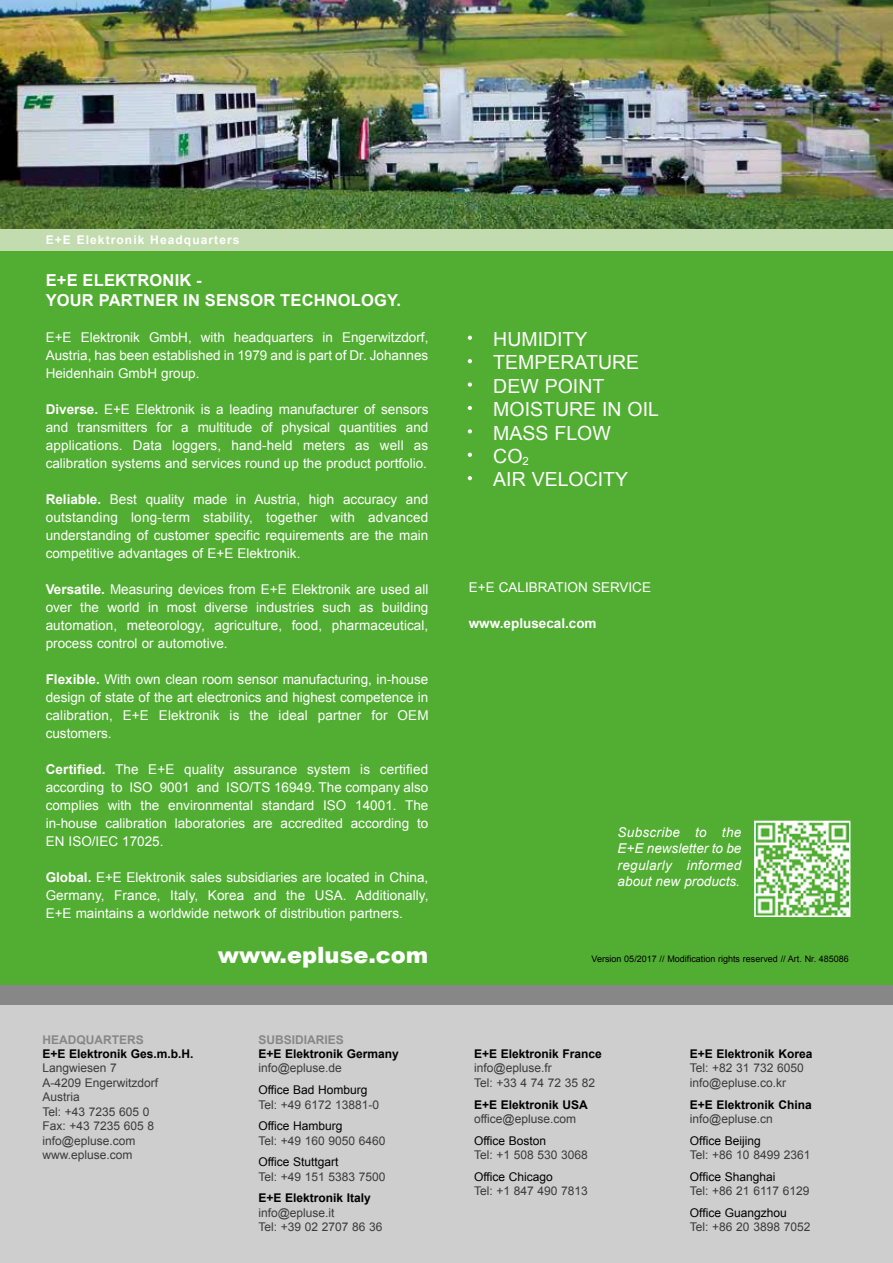
<style>
.page{position:relative;width:893px;height:1263px;background:#fff}
.page>*{position:absolute;margin:0;border:0;box-sizing:border-box;transform-origin:0 0}
.t1{font:900 22.5px "Arial";color:#fff}
.t2{font:19.5px/23.4px "Arial";color:#fff}
.t3{font:700 16.5px/19.8px "Arial";letter-spacing:.01em;color:#fff}
.t4{font:13.5px/18px "Arial";color:#fff;text-align:justify}
.t5{font:italic 13.5px/16.2px "Arial";color:#fff;text-align:justify}
.t6{font:700 13.5px "Arial";color:#fff}
.t7{font:12px/14.4px "Arial";color:#3c3b3b}
.t8{font:700 12px "Arial";color:#000}
.t9{font:12px "Arial";color:#000}
.t10{font:700 12px "Arial";letter-spacing:.09em;color:#fff}
.t11{font:700 12px "Arial";color:#878787}
.t12{font:9px "Arial";color:#000}
.t13{font:7.5px "Arial";color:#000}
.s1{font-weight:700}
</style>
<div class="page">
<div style="left:0;top:995px;width:893px;height:268px;background:#cecece"></div>
<div style="left:0;top:238px;width:893px;height:762px;background:#52ae32"></div>
<img style="left:0;top:0;width:893px;height:230px">
<div style="left:0;top:230px;width:893px;height:21px;background:#c2dbaf"></div>
<div style="left:0;top:985px;width:893px;height:20px;background:#878787"></div>
<img style="left:757px;top:824px;width:90px;height:90px">
<div style="left:754px;top:821px;width:96px;height:96px;border:2px solid #fff"></div>
<svg style="left:468px;top:336px;width:4px;height:4px"></svg>
<svg style="left:468px;top:359px;width:4px;height:4px"></svg>
<svg style="left:468px;top:382px;width:4px;height:5px"></svg>
<svg style="left:468px;top:406px;width:4px;height:4px"></svg>
<svg style="left:468px;top:429px;width:4px;height:4px"></svg>
<svg style="left:468px;top:453px;width:4px;height:4px"></svg>
<svg style="left:468px;top:476px;width:4px;height:4px"></svg>
<p class="t10" style="left:46px;top:231px;width:195px">E+E Elektronik Headquarters</p>
<p class="t3" style="left:46px;top:271px;width:357px">E+E ELEKTRONIK -<br>YOUR PARTNER IN SENSOR TECHNOLOGY.</p>
<p class="t4" style="left:46px;top:328px;width:384px">E+E Elektronik GmbH, with headquarters in Engerwitzdorf, Austria, has been established in 1979 and is part of Dr. Johannes Heidenhain GmbH group.</p>
<p class="t4" style="left:46px;top:400px;width:384px"><span class="s1">Diverse.</span> E+E Elektronik is a leading manufacturer of sensors and transmitters for a multitude of physical quantities and applications. Data loggers, hand-held meters as well as calibration systems and services round up the product portfolio.</p>
<p class="t4" style="left:46px;top:490px;width:384px"><span class="s1">Reliable.</span> Best quality made in Austria, high accuracy and outstanding long-term stability, together with advanced understanding of customer specific requirements are the main competitive advantages of E+E Elektronik.</p>
<p class="t4" style="left:46px;top:580px;width:384px"><span class="s1">Versatile.</span> Measuring devices from E+E Elektronik are used all over the world in most diverse industries such as building automation, meteorology, agriculture, food, pharmaceutical, process control or automotive.</p>
<p class="t4" style="left:46px;top:670px;width:384px"><span class="s1">Flexible.</span> With own clean room sensor manufacturing, in-house design of state of the art electronics and highest competence in calibration, E+E Elektronik is the ideal partner for OEM customers.</p>
<p class="t4" style="left:46px;top:760px;width:384px"><span class="s1">Certified.</span> The E+E quality assurance system is certified according to ISO 9001 and ISO/TS 16949. The company also complies with the environmental standard ISO 14001. The in-house calibration laboratories are accredited according to EN ISO/IEC 17025.</p>
<p class="t4" style="left:46px;top:868px;width:384px"><span class="s1">Global.</span> E+E Elektronik sales subsidiaries are located in China, Germany, France, Italy, Korea and the USA. Additionally, E+E maintains a worldwide network of distribution partners.</p>
<h1 class="t1" style="left:218px;top:938px;width:212px">www.epluse.com</h1>
<p class="t11" style="left:43px;top:1031px;width:62px">Headquarters</p>
<p class="t8" style="left:43px;top:1046px;width:153px">E+E Elektronik Ges.m.b.H.</p>
<p class="t7" style="left:43px;top:1061px;width:117px">Langwiesen 7<br>A-4209 Engerwitzdorf<br>Austria<br>Tel: +43 7235 605 0<br>Fax: +43 7235 605 8 info@epluse.com www.epluse.com</p>
<p class="t11" style="left:258px;top:1031px;width:78px">subsidiaries</p>
<p class="t8" style="left:258px;top:1046px;width:142px">E+E Elektronik Germany</p>
<p class="t7" style="left:258px;top:1061px;width:85px">info@epluse.de</p>
<p class="t9" style="left:258px;top:1082px;width:111px">Office Bad Homburg</p>
<p class="t7" style="left:258px;top:1097px;width:122px">Tel: +49 6172 13881-0</p>
<p class="t9" style="left:258px;top:1118px;width:86px">Office Hamburg</p>
<p class="t7" style="left:258px;top:1133px;width:129px">Tel: +49 160 9050 6460</p>
<p class="t9" style="left:258px;top:1154px;width:82px">Office Stuttgart</p>
<p class="t7" style="left:258px;top:1169px;width:129px">Tel: +49 151 5383 7500</p>
<p class="t8" style="left:258px;top:1190px;width:114px">E+E Elektronik Italy</p>
<p class="t7" style="left:258px;top:1205px;width:126px">info@epluse.it<br>Tel: +39 02 2707 86 36</p>
<h2 class="t2" style="left:493px;top:328px;width:167px">HUMIDITY<br>TEMPERATURE<br>DEW POINT<br>MOISTURE IN OIL<br>Mass</h2>
<h2 class="t2" style="left:554px;top:421px;width:58px">FLOW</h2>
<h2 class="t2" style="left:493px;top:445px;width:136px">CO<sub>2<br></sub>AIR VELOCITY</h2>
<p class="t4" style="left:469px;top:579px;width:184px">E+E CALIBRATION SERVICE</p>
<p class="t6" style="left:469px;top:615px;width:129px">www.eplusecal.com</p>
<p class="t5" style="left:618px;top:824px;width:125px">Subscribe to the E+E newsletter to be regularly informed about new products.</p>
<p class="t13" style="left:700px;top:952px;width:151px">Version 1/2013 / Modification rights reserved</p>
<p class="t12" style="left:592px;top:953px;width:259px">Version 05/2017 // Modification rights reserved // Art. Nr. 485086</p>
<p class="t8" style="left:474px;top:1046px;width:129px">E+E Elektronik France</p>
<p class="t7" style="left:474px;top:1061px;width:123px">info@epluse.fr<br>Tel: +33 4 74 72 35 82</p>
<p class="t8" style="left:474px;top:1096px;width:115px">E+E Elektronik USA</p>
<p class="t7" style="left:474px;top:1111px;width:103px">office@epluse.com</p>
<p class="t9" style="left:474px;top:1132px;width:74px">Office Boston</p>
<p class="t7" style="left:474px;top:1147px;width:115px">Tel: +1 508 530 3068</p>
<p class="t9" style="left:474px;top:1168px;width:80px">Office Chicago</p>
<p class="t7" style="left:474px;top:1183px;width:115px">Tel: +1 847 490 7813</p>
<p class="t8" style="left:690px;top:1046px;width:124px">E+E Elektronik Korea</p>
<p class="t7" style="left:690px;top:1061px;width:115px">Tel: +82 31 732 6050 info@epluse.co.kr</p>
<p class="t8" style="left:690px;top:1096px;width:123px">E+E Elektronik China</p>
<p class="t7" style="left:690px;top:1111px;width:84px">info@epluse.cn</p>
<p class="t9" style="left:690px;top:1132px;width:72px">Office Beijing</p>
<p class="t7" style="left:690px;top:1147px;width:122px">Tel: +86 10 8499 2361</p>
<p class="t9" style="left:690px;top:1168px;width:87px">Office Shanghai</p>
<p class="t7" style="left:690px;top:1183px;width:121px">Tel: +86 21 6117 6129</p>
<p class="t9" style="left:690px;top:1204px;width:98px">Office Guangzhou</p>
<p class="t7" style="left:690px;top:1219px;width:122px">Tel: +86 20 3898 7052</p>
</div>
